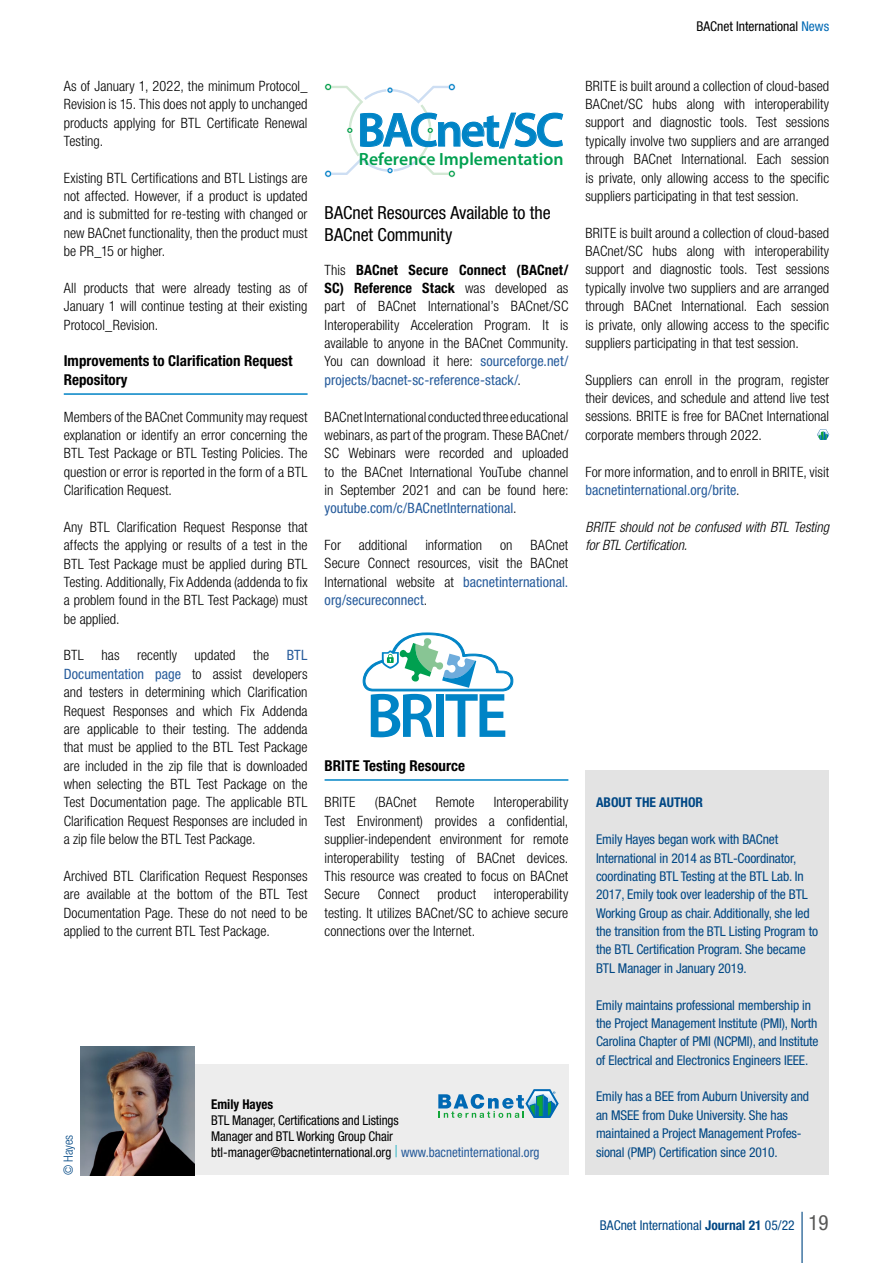
<style>
.page{position:relative;width:893px;height:1263px;background:#fff}
.page>*{position:absolute;margin:0;border:0;box-sizing:border-box;transform-origin:0 0}
.t1{font:600 63.3px "Myriad Pro";letter-spacing:-.05em;color:#0084c6}
.t2{font:600 48.15px "Myriad Pro";letter-spacing:-.05em;color:#0084c6}
.t3{font:condensed 18px/21.6px "Helvetica Neue LT Std";letter-spacing:-.005em;color:#000}
.t4{font:600 17.7px "Myriad Pro";color:#00a050}
.t5{font:700 condensed 15px/18.3px "Helvetica Neue LT Std";color:#000}
.t6{font:300 condensed 14.25px/18.3px "Helvetica Neue LT Std";color:#000;text-align:justify}
.t7{font:italic 300 condensed 14.25px/18.3px "Helvetica Neue LT Std";color:#000}
.t8{font:condensed 13.5px/18.3px "Helvetica Neue LT Std";letter-spacing:-.01em;color:#004784}
.t9{font:condensed 13.5px/15.8px "Helvetica Neue LT Std";color:#000;scale:.96 1}
.t10{font:condensed 13.5px "Helvetica Neue LT Std";color:#000}
.t11{font:700 condensed 13.5px "Helvetica Neue LT Std";color:#004784}
.t12{font:700 condensed 13.5px "Helvetica Neue LT Std";color:#000;scale:.96 1}
.t13{font:300 condensed 12.75px "Helvetica Neue LT Std";color:#004784}
.s1{color:#0069b4}
.s2{font-weight:400;color:#265b9b}
.s3{font-weight:700}
.s4{font-size:16.5px;color:#42bac9}
.s5{color:#265b9b}
.s6{font-size:21px;color:#575756}
</style>
<div class="page">
<div style="left:194px;top:1065px;width:374px;height:110px;background:#ededed"></div>
<img style="left:81px;top:1046px;width:113px;height:129px">
<svg style="left:438px;top:1089px;width:121px;height:29px"></svg>
<hr style="left:64px;top:393px;width:244px;height:2px;background:#0083c5">
<div style="left:585px;top:771px;width:244px;height:404px;background:#e3e3e3"></div>
<hr style="left:325px;top:779px;width:243px;height:2px;background:#0083c5">
<svg style="left:325px;top:83px;width:131px;height:95px"></svg>
<svg style="left:817px;top:429px;width:12px;height:11px"></svg>
<svg style="left:363px;top:632px;width:150px;height:60px"></svg>
<hr style="left:801px;top:1212px;width:2px;height:51px;background:#004784">
<p class="t10" style="left:696px;top:18px;width:134px">BACnet International <span class="s1">News</span></p>
<p class="t6" style="left:64px;top:76px;width:245px">As of January 1, 2022, the minimum Protocol_ Revision is 15. This does not apply to unchanged products applying for BTL Certificate Renewal Testing.</p>
<p class="t6" style="left:64px;top:168px;width:245px">Existing BTL Certifications and BTL Listings are not affected. However, if a product is updated and is submitted for re-testing with changed or new BACnet functionality, then the product must be PR_15 or higher.</p>
<p class="t6" style="left:64px;top:279px;width:245px">All products that were already testing as of January 1 will continue testing at their existing Protocol_Revision.</p>
<p class="t5" style="left:64px;top:352px;width:230px">Improvements to Clarification Request<br>Repository</p>
<p class="t6" style="left:64px;top:407px;width:245px">Members of the BACnet Community may request explanation or identify an error concerning the BTL Test Package or BTL Testing Policies. The question or error is reported in the form of a BTL Clarification Request.</p>
<p class="t6" style="left:64px;top:517px;width:245px">Any BTL Clarification Request Response that affects the applying or results of a test in the BTL Test Package must be applied during BTL Testing. Additionally, Fix Addenda (addenda to fix a problem found in the BTL Test Package) must be applied.</p>
<p class="t6" style="left:64px;top:646px;width:245px">BTL has recently updated the <span class="s2">BTL Documentation page</span> to assist developers and testers in determining which Clarification Request Responses and which Fix Addenda are applicable to their testing. The addenda that must be applied to the BTL Test Package are included in the zip file that is downloaded when selecting the BTL Test Package on the Test Documentation page. The applicable BTL Clarification Request Responses are included in a zip file below the BTL Test Package.</p>
<p class="t6" style="left:64px;top:866px;width:245px">Archived BTL Clarification Request Responses are available at the bottom of the BTL Test Documentation Page. These do not need to be applied to the current BTL Test Package.</p>
<h2 class="t2" style="left:357px;top:99px;width:208px">BACnet/SC</h2>
<p class="t4" style="left:359px;top:148px;width:206px">Reference Implementation</p>
<p class="t3" style="left:325px;top:202px;width:228px">BACnet Resources Available to the<br>BACnet Community</p>
<p class="t6" style="left:325px;top:260px;width:245px">This <span class="s3">BACnet Secure Connect (BACnet/ SC) Reference Stack</span> was developed as part of BACnet International’s BACnet/SC Interoperability Acceleration Program. It is available to anyone in the BACnet Community.<br>You can download it here: <span class="s2">sourceforge.net/ projects/bacnet-sc-reference-stack/</span>.</p>
<p class="t6" style="left:325px;top:407px;width:245px">BACnet International conducted three educational webinars, as part of the program. These BACnet/ SC Webinars were recorded and uploaded to the BACnet International YouTube channel in September 2021 and can be found here: <span class="s2">youtube.com/c/BACnetInternational</span>.</p>
<p class="t6" style="left:325px;top:536px;width:245px">For additional information on BACnet Secure Connect resources, visit the BACnet International website at <span class="s2">bacnetinternational. org/secureconnect</span>.</p>
<h1 class="t1" style="left:366px;top:675px;width:143px">BRITE</h1>
<p class="t5" style="left:325px;top:756px;width:142px">BRITE Testing Resource</p>
<p class="t6" style="left:325px;top:793px;width:32px">BRITE</p>
<p class="t6" style="left:375px;top:793px;width:43px">(BACnet</p>
<p class="t6" style="left:436px;top:793px;width:40px">Remote</p>
<p class="t6" style="left:325px;top:793px;width:245px;text-indent:169px">Interoperability Test Environment) provides a confidential, supplier-independent environment for remote interoperability testing of BACnet devices.<br>This resource was created to focus on BACnet Secure Connect product interoperability testing. It utilizes BACnet/SC to achieve secure connections over the Internet.</p>
<p class="t13" style="left:61px;top:1175px;width:42px;rotate:-90deg">© Hayes</p>
<p class="t12" style="left:211px;top:1096px;width:66px">Emily Hayes</p>
<p class="t9" style="left:211px;top:1112px;width:344px">BTL Manager, Certifications and Listings<br>Manager and BTL Working Group Chair btl-manager@bacnetinternational.org <span class="s4">|</span> <span class="s5">www.bacnetinternational.org</span></p>
<p class="t6" style="left:585px;top:76px;width:245px">BRITE is built around a collection of cloud-based BACnet/SC hubs along with interoperability support and diagnostic tools. Test sessions typically involve two suppliers and are arranged through BACnet International. Each session is private, only allowing access to the specific suppliers participating in that test session.</p>
<p class="t6" style="left:585px;top:223px;width:245px">BRITE is built around a collection of cloud-based BACnet/SC hubs along with interoperability support and diagnostic tools. Test sessions typically involve two suppliers and are arranged through BACnet International. Each session is private, only allowing access to the specific suppliers participating in that test session.</p>
<p class="t6" style="left:585px;top:370px;width:245px">Suppliers can enroll in the program, register their devices, and schedule and attend live test sessions. BRITE is free for BACnet International corporate members through 2022.</p>
<p class="t6" style="left:585px;top:462px;width:245px">For more information, and to enroll in BRITE, visit <span class="s2">bacnetinternational.org/brite</span>.</p>
<p class="t7" style="left:585px;top:518px;width:245px">BRITE should not be confused with BTL Testing for BTL Certification.</p>
<p class="t11" style="left:596px;top:794px;width:108px">ABOUT THE AUTHOR</p>
<p class="t8" style="left:596px;top:830px;width:224px">Emily Hayes began work with BACnet International in 2014 as BTL-Coordinator, coordinating BTL Testing at the BTL Lab. In 2017, Emily took over leadership of the BTL Working Group as chair. Additionally, she led the transition from the BTL Listing Program to the BTL Certification Program. She became BTL Manager in January 2019.</p>
<p class="t8" style="left:596px;top:995px;width:224px">Emily maintains professional membership in the Project Management Institute (PMI), North Carolina Chapter of PMI (NCPMI), and Institute of Electrical and Electronics Engineers IEEE.</p>
<p class="t8" style="left:596px;top:1087px;width:215px">Emily has a BEE from Auburn University and an MSEE from Duke University. She has maintained a Project Management Profes&shy;sional (PMP) Certification since 2010.</p>
<p class="t8" style="left:600px;top:1216px;width:230px">BACnet International <span class="s3">Journal 21</span> 05/22 <span class="s6">19</span></p>
</div>
